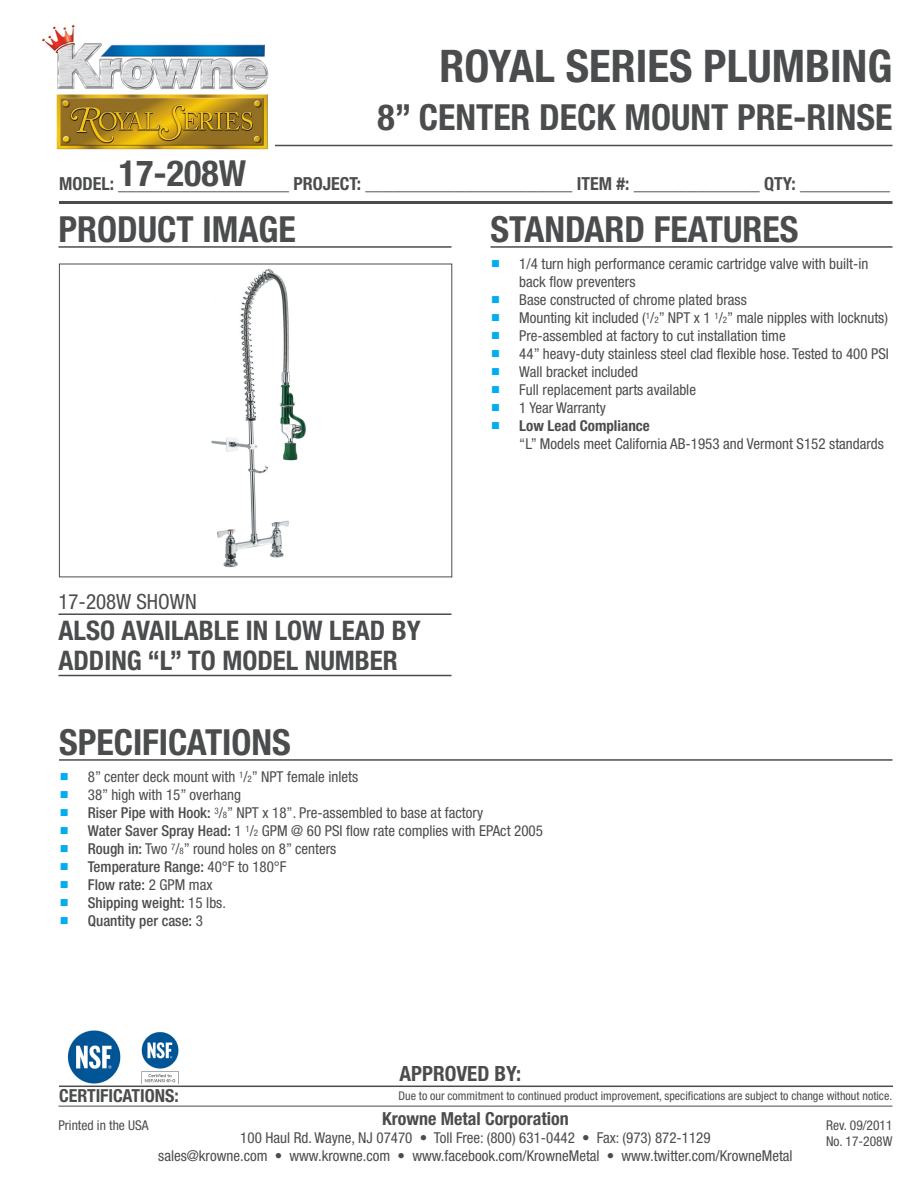
<style>
.page{position:relative;width:918px;height:1188px;background:#fff}
.page>*{position:absolute;margin:0;border:0;box-sizing:border-box;transform-origin:0 0}
.t1{font:700 condensed 45px "Helvetica Neue LT Std";color:#4b4c4d}
.t2{font:700 condensed 36px "Helvetica Neue LT Std";color:#4b4c4d}
.t3{font:700 condensed 27px/30px "Helvetica Neue LT Std";color:#4b4c4d}
.t4{font:condensed 21px "Helvetica Neue LT Std";color:#4b4c4d}
.t5{font:700 condensed 21px "Helvetica Neue LT Std";color:#4b4c4d}
.t6{font:700 condensed 18px "Helvetica Neue LT Std";color:#4b4c4d}
.t7{font:condensed 15px/18px "Helvetica Neue LT Std";color:#4b4c4d}
.t8{font:500 condensed 15px "Helvetica Neue LT Std";color:#4b4c4d}
.t9{font:condensed 13.5px "Helvetica Neue LT Std";color:#4b4c4d}
.t10{font:condensed 12px "Helvetica Neue LT Std";color:#4b4c4d}
.s1{font-family:"Arial Narrow";font-stretch:normal;color:#00aeef}
.s2{font-size:9px}
.s3{font-weight:700}
.s4{font-weight:500}
.s5{font-family:"Arial Narrow";font-weight:400;font-stretch:normal;color:#00aeef}
.s6{font-weight:400}
</style>
<div class="page">
<hr style="left:490px;top:246px;width:402px;height:2px;background:#4b4c4d">
<hr style="left:59px;top:759px;width:834px;height:2px;background:#4b4c4d">
<hr style="left:59px;top:1086px;width:834px;height:1px;background:#4b4c4d">
<hr style="left:58px;top:1106px;width:834px;height:1px;background:#4b4c4d">
<hr style="left:58px;top:145px;width:834px;height:1px;background:#4b4c4d">
<hr style="left:59px;top:201px;width:833px;height:3px;background:#4b4c4d">
<img style="left:42px;top:24px;width:227px;height:66px">
<hr style="left:58px;top:246px;width:393px;height:2px;background:#4b4c4d">
<hr style="left:58px;top:613px;width:393px;height:2px;background:#4b4c4d">
<hr style="left:58px;top:675px;width:393px;height:1px;background:#4b4c4d">
<div style="left:59px;top:264px;width:393px;height:313px;border:1px solid #4b4c4d"></div>
<img style="left:141px;top:1032px;width:38px;height:52px">
<div style="left:52px;top:94px;width:223px;height:59px;background:#fff"></div>
<img style="left:56px;top:94px;width:212px;height:56px">
<img style="left:67px;top:1030px;width:54px;height:54px">
<img style="left:211px;top:268px;width:95px;height:300px">
<p class="t1" style="left:439px;top:39px;width:455px">ROYAL SERIES PLUMBING</p>
<p class="t2" style="left:377px;top:96px;width:517px">8” CENTER DECK MOUNT PRE-RINSE</p>
<p class="t2" style="left:119px;top:151px;width:129px">17-208W</p>
<p class="t6" style="left:59px;top:172px;width:833px">MODEL: ___________________ PROJECT: _______________________ ITEM #: ______________ QTY: __________</p>
<p class="t2" style="left:58px;top:207px;width:239px">PRODUCT IMAGE</p>
<p class="t4" style="left:58px;top:589px;width:140px">17-208W SHOWN</p>
<p class="t3" style="left:58px;top:615px;width:364px">ALSO AVAILABLE IN LOW LEAD BY<br>ADDING “L” TO MODEL NUMBER</p>
<p class="t2" style="left:59px;top:720px;width:233px">SPECIFICATIONS</p>
<p class="t2" style="left:490px;top:207px;width:310px">STANDARD FEATURES</p>
<p class="t7" style="left:519px;top:255px;width:351px;text-indent:-27px"><span class="s1">■</span> 1/4 turn high performance ceramic cartridge valve with built-in back flow preventers</p>
<p class="t7" style="left:492px;top:291px;width:256px"><span class="s1">■</span> Base constructed of chrome plated brass</p>
<p class="t7" style="left:492px;top:309px;width:397px"><span class="s1">■</span> Mounting kit included (<sup>1</sup>/<span class="s2">2</span>” NPT x 1 <sup>1</sup>/<span class="s2">2</span>” male nipples with locknuts)</p>
<p class="t7" style="left:492px;top:327px;width:295px"><span class="s1">■</span> Pre-assembled at factory to cut installation time</p>
<p class="t7" style="left:492px;top:345px;width:398px"><span class="s1">■</span> 44” heavy-duty stainless steel clad flexible hose. Tested to 400 PSI</p>
<p class="t7" style="left:492px;top:363px;width:147px"><span class="s1">■</span> Wall bracket included</p>
<p class="t7" style="left:492px;top:381px;width:205px"><span class="s1">■</span> Full replacement parts available</p>
<p class="t7" style="left:492px;top:399px;width:115px"><span class="s1">■</span> 1 Year Warranty</p>
<p class="t7" style="left:519px;top:417px;width:366px;text-indent:-27px"><span class="s1">■</span> <span class="s3">Low Lead Compliance<br></span>“L” Models meet California AB-1953 and Vermont S152 standards</p>
<p class="t7" style="left:61px;top:768px;width:299px"><span class="s1">■</span> 8” center deck mount with <sup>1</sup>/<span class="s2">2</span>” NPT female inlets</p>
<p class="t7" style="left:61px;top:786px;width:182px"><span class="s1">■</span> 38” high with 15” overhang</p>
<p class="t7" style="left:61px;top:804px;width:424px"><span class="s1">■</span> <span class="s4">Riser Pipe with Hook:</span> <sup>3</sup>/<span class="s2">8</span>” NPT x 18”. Pre-assembled to base at factory</p>
<p class="t7" style="left:61px;top:822px;width:484px"><span class="s1">■</span> <span class="s4">Water Saver Spray Head:</span> 1 <sup>1</sup>/<span class="s2">2</span> GPM @ 60 PSI flow rate complies with EPAct 2005</p>
<p class="t7" style="left:61px;top:840px;width:277px"><span class="s1">■</span> <span class="s4">Rough in:</span> Two <sup>7</sup>/<span class="s2">8</span>” round holes on 8” centers</p>
<p class="t8" style="left:61px;top:858px;width:227px"><span class="s5">■</span> Temperature Range: <span class="s6">40°F to 180°F</span></p>
<p class="t8" style="left:61px;top:876px;width:153px"><span class="s5">■</span> Flow rate: <span class="s6">2 GPM max</span></p>
<p class="t8" style="left:61px;top:894px;width:167px"><span class="s5">■</span> Shipping weight: <span class="s6">15 lbs.</span></p>
<p class="t8" style="left:61px;top:912px;width:144px"><span class="s5">■</span> Quantity per case: <span class="s6">3</span></p>
<p class="t6" style="left:59px;top:1085px;width:121px">CERTIFICATIONS:</p>
<p class="t5" style="left:400px;top:1061px;width:123px">APPROVED BY:</p>
<p class="t10" style="left:398px;top:1089px;width:495px">Due to our commitment to continued product improvement, specifications are subject to change without notice.</p>
<p class="t9" style="left:58px;top:1117px;width:92px">Printed in the USA</p>
<p class="t6" style="left:382px;top:1108px;width:188px">Krowne Metal Corporation</p>
<p class="t7" style="left:240px;top:1129px;width:472px">100 Haul Rd. Wayne, NJ 07470 • Toll Free: (800) 631-0442 • Fax: (973) 872-1129</p>
<p class="t7" style="left:158px;top:1147px;width:636px">sales@krowne.com • www.krowne.com • www.facebook.com/KrowneMetal • www.twitter.com/KrowneMetal</p>
<p class="t9" style="left:826px;top:1117px;width:68px">Rev. 09/2011</p>
<p class="t9" style="left:826px;top:1133px;width:68px">No. 17-208W</p>
</div>
